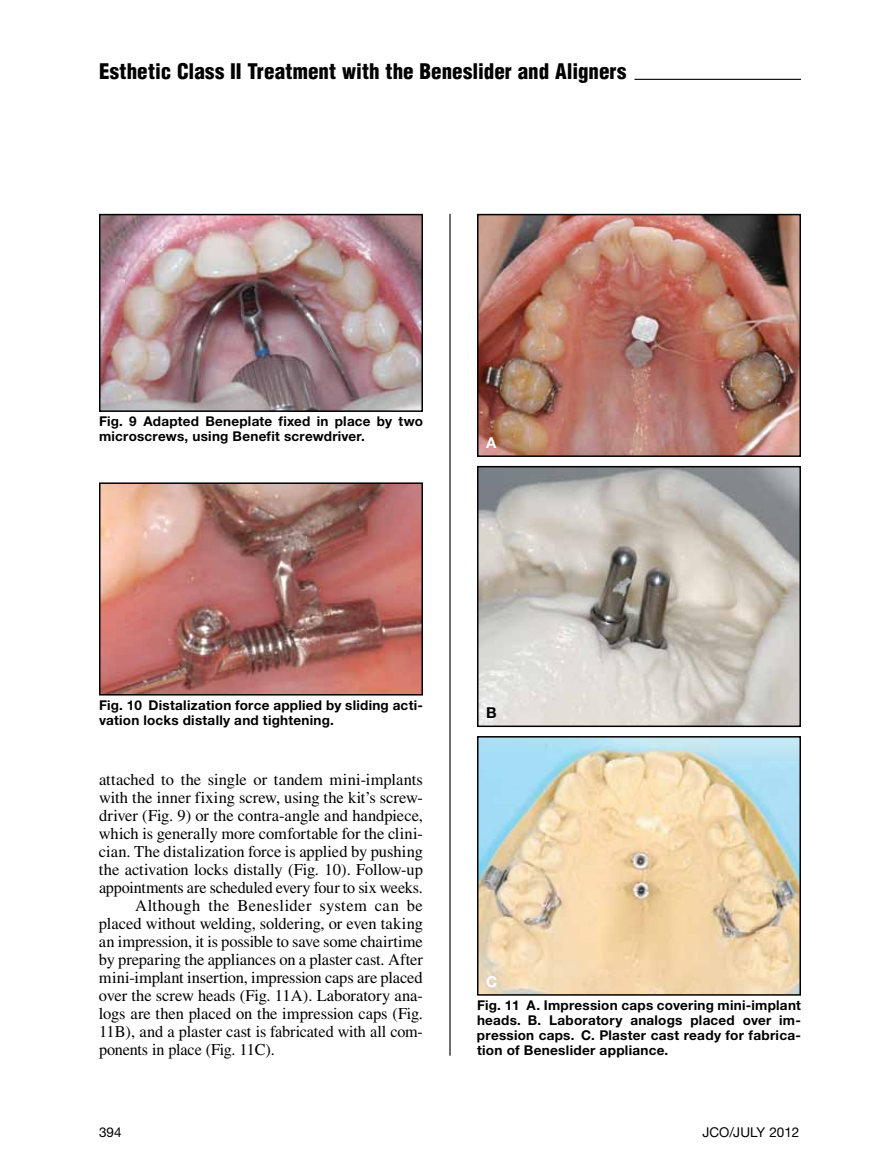
<style>
.page{position:relative;width:891px;height:1175px;background:#fff}
.page>*{position:absolute;margin:0;border:0;box-sizing:border-box;transform-origin:0 0}
.t1{font:900 condensed 21px "Helvetica";letter-spacing:.005em;color:#000}
.t2{font:16.5px "Times";letter-spacing:-.005em;color:#000}
.t3{font:16.5px "Times";letter-spacing:.025em;color:#000}
.t4{font:700 15px "Helvetica Neue LT Std";color:#fff}
.t5{font:700 15px "Helvetica Neue LT Std";color:#000}
.t6{font:700 13.5px/15px "Helvetica Neue LT Std";letter-spacing:.02em;color:#000}
.t7{font:13.5px "Helvetica Neue LT Std";color:#000}
</style>
<div class="page">
<hr style="left:634px;top:79px;width:167px;height:1px;background:#000">
<img style="left:102px;top:217px;width:318px;height:192px">
<div style="left:99px;top:214px;width:324px;height:198px;border:2px solid #000"></div>
<img style="left:102px;top:485px;width:318px;height:207px">
<div style="left:99px;top:482px;width:324px;height:213px;border:2px solid #000"></div>
<img style="left:480px;top:217px;width:318px;height:237px">
<div style="left:477px;top:214px;width:324px;height:243px;border:2px solid #000"></div>
<img style="left:480px;top:469px;width:318px;height:255px">
<div style="left:477px;top:466px;width:324px;height:261px;border:2px solid #000"></div>
<img style="left:480px;top:739px;width:318px;height:253px">
<div style="left:477px;top:736px;width:324px;height:259px;border:2px solid #000"></div>
<hr style="left:449px;top:214px;width:2px;height:841px;background:#000">
<p class="t1" style="left:99px;top:58px;width:529px">Esthetic Class II Treatment with the Beneslider and Aligners</p>
<p class="t6" style="left:99px;top:413px;width:325px">Fig. 9 Adapted Beneplate fixed in place by two microscrews, using Benefit screwdriver.</p>
<p class="t4" style="left:486px;top:433px;width:12px">A</p>
<p class="t6" style="left:99px;top:697px;width:325px">Fig. 10 Distalization force applied by sliding acti&shy;vation locks distally and tightening.</p>
<p class="t2" style="left:99px;top:770px;width:325px">attached to the single or tandem mini-implants</p>
<p class="t2" style="left:99px;top:788px;width:325px">with the inner fixing screw, using the kit’s screw-</p>
<p class="t2" style="left:99px;top:806px;width:325px">driver (Fig. 9) or the contra-angle and handpiece,</p>
<p class="t2" style="left:99px;top:824px;width:325px">which is generally more comfortable for the clini-</p>
<p class="t2" style="left:99px;top:842px;width:326px">cian. The distalization force is applied by pushing</p>
<p class="t2" style="left:99px;top:860px;width:325px">the activation locks distally (Fig. 10). Follow-up</p>
<p class="t2" style="left:99px;top:878px;width:325px">appointments are scheduled every four to six weeks.</p>
<p class="t3" style="left:135px;top:896px;width:289px">Although the Beneslider system can be</p>
<p class="t2" style="left:99px;top:914px;width:325px">placed without welding, soldering, or even taking</p>
<p class="t2" style="left:99px;top:932px;width:325px">an impression, it is possible to save some chairtime</p>
<p class="t2" style="left:99px;top:950px;width:325px">by preparing the appliances on a plaster cast. After</p>
<p class="t2" style="left:99px;top:968px;width:325px">mini-implant insertion, impression caps are placed</p>
<p class="t2" style="left:99px;top:986px;width:325px">over the screw heads (Fig. 11A). Laboratory ana-</p>
<p class="t2" style="left:99px;top:1004px;width:325px">logs are then placed on the impression caps (Fig.</p>
<p class="t2" style="left:99px;top:1022px;width:325px">11B), and a plaster cast is fabricated with all com-</p>
<p class="t2" style="left:99px;top:1040px;width:177px">ponents in place (Fig. 11C).</p>
<p class="t5" style="left:486px;top:703px;width:12px">B</p>
<p class="t4" style="left:486px;top:972px;width:13px">C</p>
<p class="t6" style="left:477px;top:997px;width:325px">Fig. 11 A. Impression caps covering mini-implant heads. B. Laboratory analogs placed over im-- pression caps. C. Plaster cast ready for fabrica&shy;tion of Beneslider appliance.</p>
<p class="t7" style="left:99px;top:1123px;width:24px">394</p>
<p class="t7" style="left:702px;top:1123px;width:99px">JCO/JULY 2012</p>
</div>
